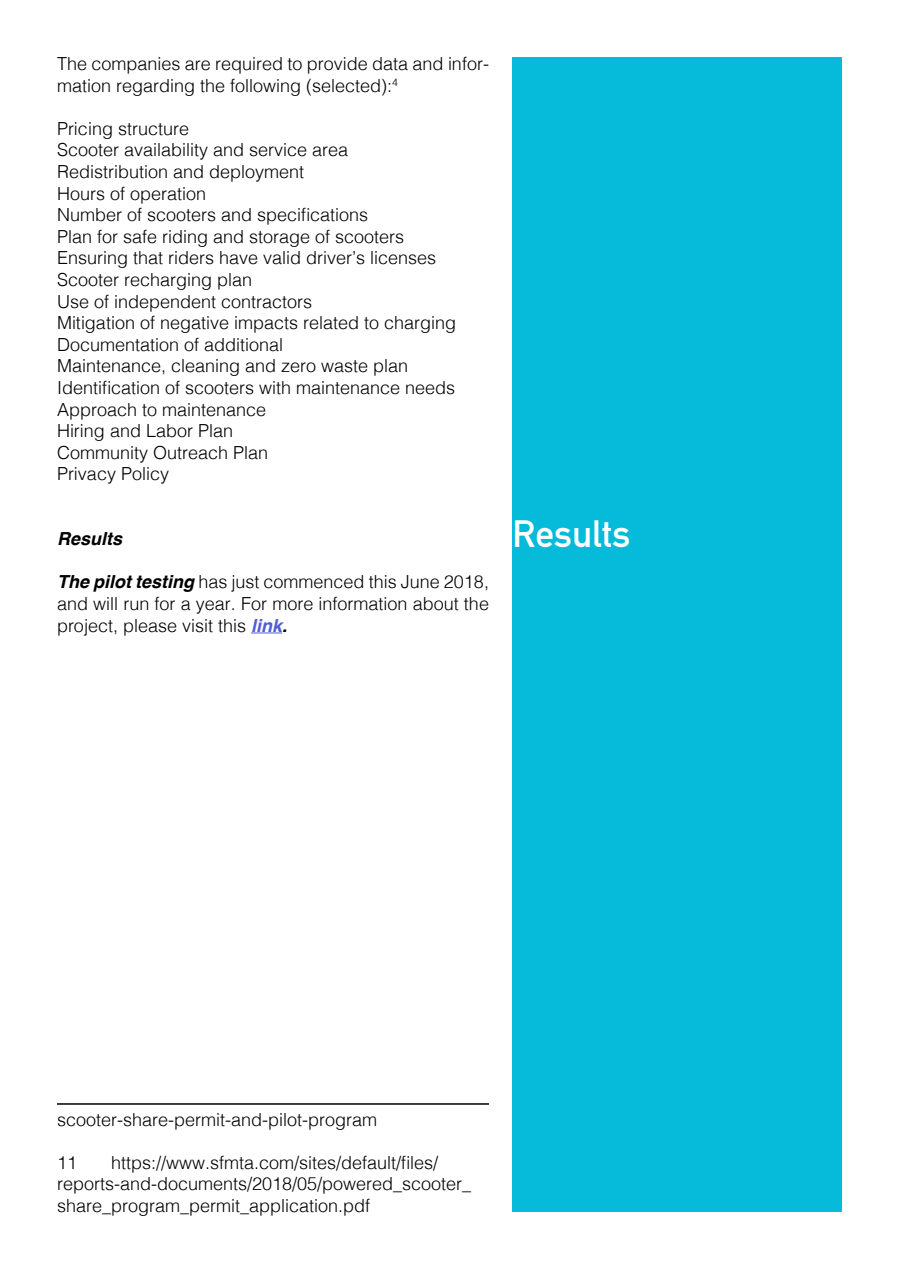
<style>
.page{position:relative;width:899px;height:1269px;background:#fff}
.page>*{position:absolute;margin:0;border:0;box-sizing:border-box;transform-origin:0 0}
.t1{font:700 37.5px "DIN Alternate";color:#fff}
.t2{font:300 18px/21.6px "Helvetica";color:#000}
.t3{font:italic 700 18px "Helvetica";color:#000}
.s1{font-weight:700;font-style:italic}
.s2{font-weight:700;font-style:italic;color:#4f5cd6}
</style>
<div class="page">
<div style="left:512px;top:57px;width:330px;height:1155px;background:#06bbda"></div>
<hr style="left:251px;top:632px;width:31px;height:1px;background:#4f5cd6">
<hr style="left:57px;top:1103px;width:432px;height:2px;background:#000">
<p class="t2" style="left:57px;top:51px;width:433px">The companies are required to provide data and infor&shy;mation regarding the following (selected):<sup>4</sup></p>
<p class="t2" style="left:57px;top:116px;width:401px">Pricing structure<br>Scooter availability and service area<br>Redistribution and deployment<br>Hours of operation<br>Number of scooters and specifications<br>Plan for safe riding and storage of scooters<br>Ensuring that riders have valid driver’s licenses<br>Scooter recharging plan<br>Use of independent contractors<br>Mitigation of negative impacts related to charging<br>Documentation of additional<br>Maintenance, cleaning and zero waste plan<br>Identification of scooters with maintenance needs<br>Approach to maintenance<br>Hiring and Labor Plan<br>Community Outreach Plan<br>Privacy Policy</p>
<p class="t3" style="left:57px;top:524px;width:67px">Results</p>
<p class="t2" style="left:57px;top:570px;width:433px;text-align:justify"><span class="s1">The pilot testing</span> has just commenced this June 2018, and will run for a year. For more information about the project, please visit this <span class="s2">link</span><span class="s1">.</span></p>
<h1 class="t1" style="left:512px;top:505px;width:119px">Results</h1>
<p class="t2" style="left:57px;top:1107px;width:322px">scooter-share-permit-and-pilot-program</p>
<p class="t2" style="left:57px;top:1150px;width:22px">11</p>
<p class="t2" style="left:57px;top:1150px;width:416px;text-indent:54px">https://www.sfmta.com/sites/default/files/ reports-and-documents/2018/05/powered_scooter_ share_program_permit_application.pdf</p>
</div>
